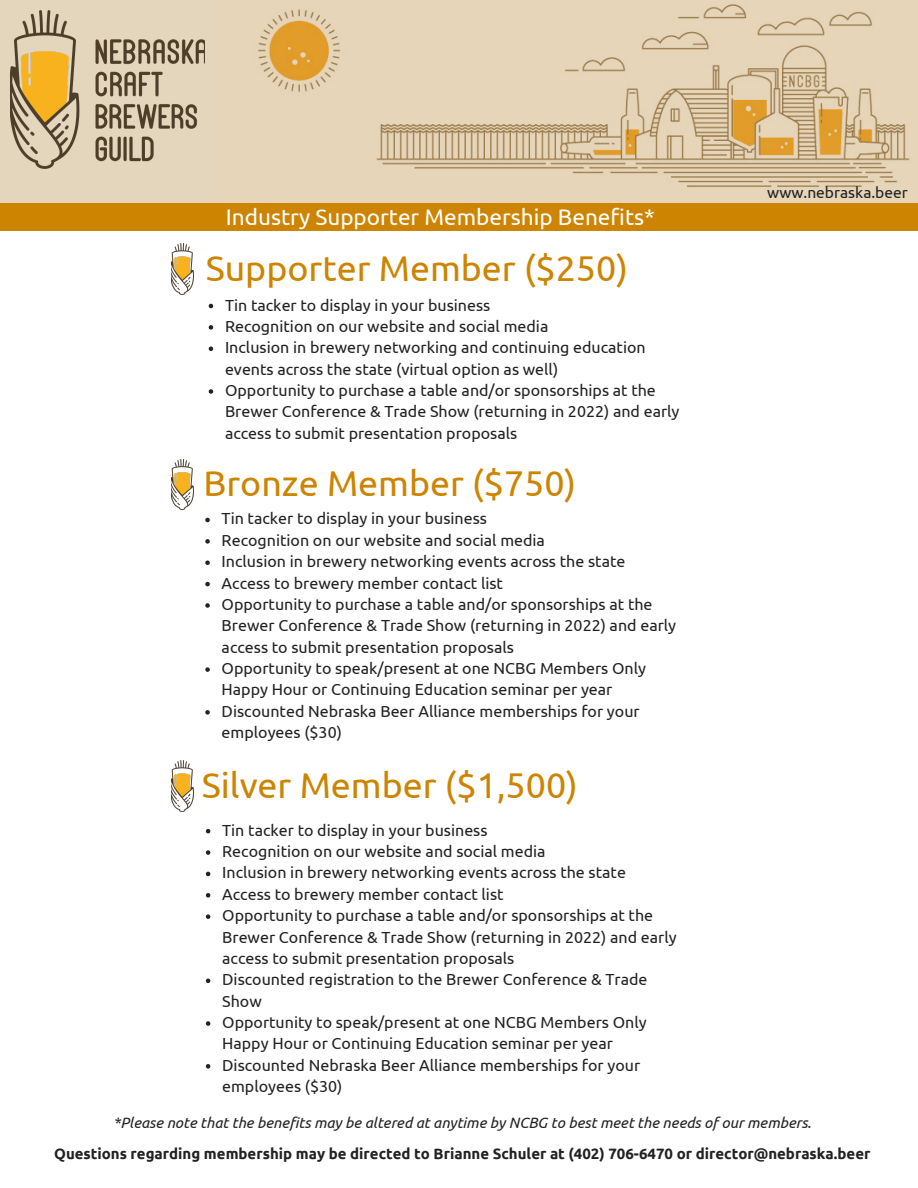
<style>
.page{position:relative;width:918px;height:1188px;background:#fff}
.page>*{position:absolute;margin:0;border:0;box-sizing:border-box;transform-origin:0 0}
.t1{font:35.85px "Ubuntu";color:#cd8400}
.t2{font:22.5px "Ubuntu";color:#fff}
.t3{font:16.05px/21.3px "Ubuntu";color:#222}
.t4{font:15.6px "Ubuntu";color:#222}
.t5{font:700 15px "Ubuntu";color:#222}
.t6{font:italic 15px "Ubuntu";color:#222}
</style>
<div class="page">
<img style="left:215px;top:0;width:703px;height:203px">
<div style="left:0;top:0;width:215px;height:204px;background:#e4d5bd"></div>
<img style="left:10px;top:10px;width:195px;height:159px">
<div style="left:0;top:203px;width:918px;height:27px;background:#cd8400"></div>
<img style="left:171px;top:244px;width:22px;height:50px">
<svg style="left:209px;top:304px;width:4px;height:4px"></svg>
<svg style="left:209px;top:325px;width:4px;height:5px"></svg>
<svg style="left:209px;top:346px;width:4px;height:5px"></svg>
<svg style="left:209px;top:389px;width:4px;height:5px"></svg>
<img style="left:171px;top:459px;width:22px;height:51px">
<svg style="left:205px;top:518px;width:5px;height:4px"></svg>
<svg style="left:205px;top:539px;width:5px;height:5px"></svg>
<svg style="left:205px;top:560px;width:5px;height:5px"></svg>
<svg style="left:205px;top:582px;width:5px;height:4px"></svg>
<svg style="left:205px;top:603px;width:5px;height:5px"></svg>
<svg style="left:205px;top:667px;width:5px;height:5px"></svg>
<svg style="left:205px;top:710px;width:5px;height:5px"></svg>
<svg style="left:206px;top:829px;width:4px;height:4px"></svg>
<svg style="left:206px;top:850px;width:4px;height:5px"></svg>
<svg style="left:206px;top:872px;width:4px;height:4px"></svg>
<svg style="left:206px;top:893px;width:4px;height:5px"></svg>
<svg style="left:206px;top:914px;width:4px;height:5px"></svg>
<svg style="left:206px;top:979px;width:4px;height:4px"></svg>
<svg style="left:206px;top:1021px;width:4px;height:5px"></svg>
<svg style="left:206px;top:1064px;width:4px;height:5px"></svg>
<img style="left:171px;top:761px;width:22px;height:50px">
<p class="t2" style="left:226px;top:204px;width:431px">Industry Supporter Membership Benefits*</p>
<p class="t1" style="left:206px;top:248px;width:424px">Supporter Member ($250)</p>
<p class="t3" style="left:225px;top:294px;width:267px">Tin tacker to display in your business</p>
<p class="t3" style="left:225px;top:315px;width:325px">Recognition on our website and social media</p>
<p class="t3" style="left:225px;top:337px;width:422px">Inclusion in brewery networking and continuing education events across the state (virtual option as well)</p>
<p class="t3" style="left:225px;top:379px;width:456px">Opportunity to purchase a table and/or sponsorships at the<br>Brewer Conference &amp; Trade Show (returning in 2022) and early access to submit presentation proposals</p>
<p class="t1" style="left:203px;top:462px;width:374px">Bronze Member ($750)</p>
<p class="t3" style="left:222px;top:508px;width:267px">Tin tacker to display in your business</p>
<p class="t3" style="left:222px;top:529px;width:325px">Recognition on our website and social media</p>
<p class="t3" style="left:222px;top:551px;width:405px">Inclusion in brewery networking events across the state</p>
<p class="t3" style="left:222px;top:572px;width:283px">Access to brewery member contact list</p>
<p class="t3" style="left:222px;top:593px;width:456px">Opportunity to purchase a table and/or sponsorships at the<br>Brewer Conference &amp; Trade Show (returning in 2022) and early access to submit presentation proposals</p>
<p class="t3" style="left:222px;top:658px;width:426px">Opportunity to speak/present at one NCBG Members Only<br>Happy Hour or Continuing Education seminar per year</p>
<p class="t3" style="left:222px;top:700px;width:420px">Discounted Nebraska Beer Alliance memberships for your employees ($30)</p>
<p class="t1" style="left:202px;top:765px;width:378px">Silver Member ($1,500)</p>
<p class="t4" style="left:767px;top:183px;width:142px">www.nebraska.beer</p>
<p class="t3" style="left:222px;top:819px;width:267px">Tin tacker to display in your business</p>
<p class="t3" style="left:222px;top:840px;width:325px">Recognition on our website and social media</p>
<p class="t3" style="left:222px;top:862px;width:405px">Inclusion in brewery networking events across the state</p>
<p class="t3" style="left:222px;top:883px;width:283px">Access to brewery member contact list</p>
<p class="t3" style="left:222px;top:905px;width:456px">Opportunity to purchase a table and/or sponsorships at the<br>Brewer Conference &amp; Trade Show (returning in 2022) and early access to submit presentation proposals</p>
<p class="t3" style="left:222px;top:969px;width:427px">Discounted registration to the Brewer Conference &amp; Trade<br>Show</p>
<p class="t3" style="left:222px;top:1011px;width:426px">Opportunity to speak/present at one NCBG Members Only<br>Happy Hour or Continuing Education seminar per year</p>
<p class="t3" style="left:222px;top:1054px;width:420px">Discounted Nebraska Beer Alliance memberships for your employees ($30)</p>
<p class="t6" style="left:113px;top:1114px;width:700px">*Please note that the benefits may be altered at anytime by NCBG to best meet the needs of our members.</p>
<p class="t5" style="left:54px;top:1145px;width:818px">Questions regarding membership may be directed to Brianne Schuler at (402) 706-6470 or director@nebraska.beer</p>
</div>
